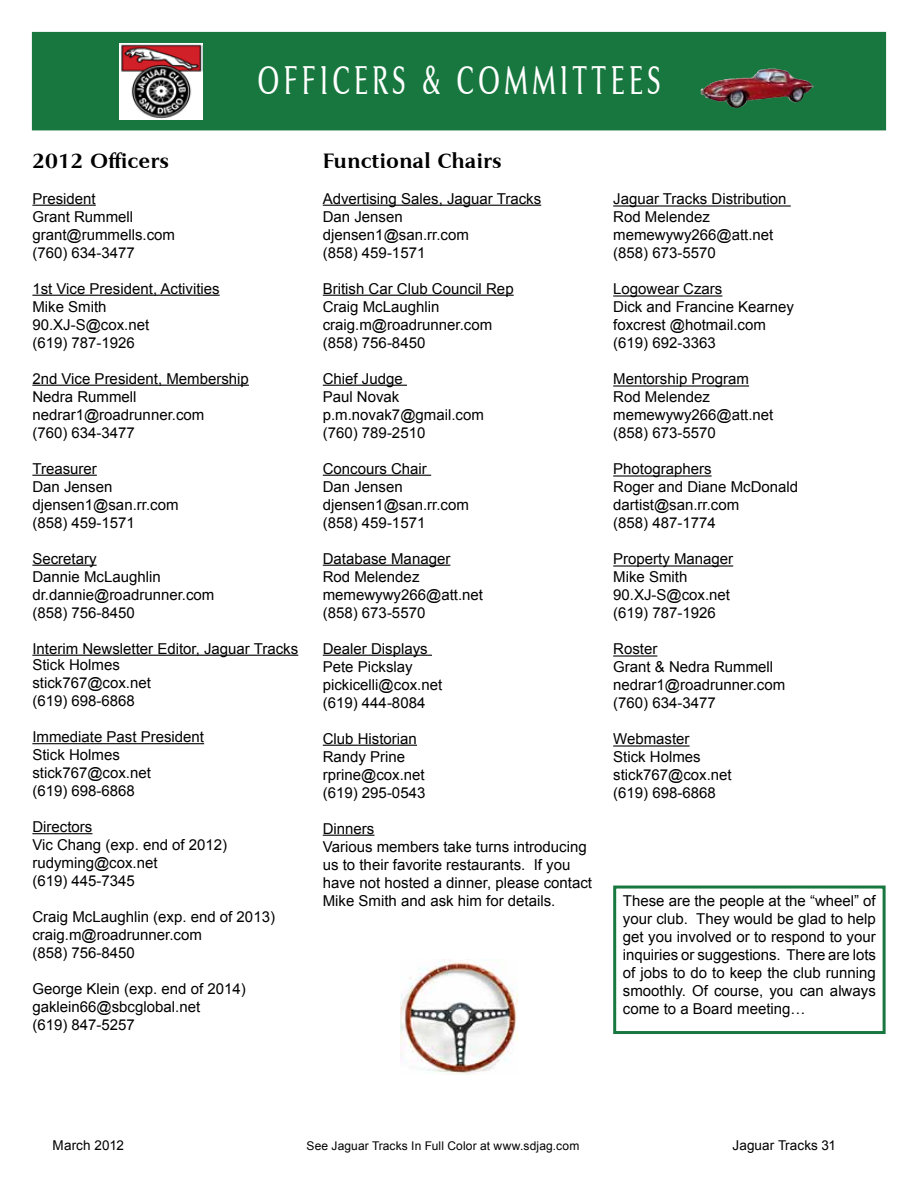
<style>
.page{position:relative;width:918px;height:1188px;background:#fff}
.page>*{position:absolute;margin:0;border:0;box-sizing:border-box;transform-origin:0 0}
.t1{font:40.5px "Jaguar JC Book";letter-spacing:.16em;color:#fff;scale:.67 1}
.t2{font:21px "Jaguar JC Bold";color:#000}
.t3{font:15px/18px "Arial";color:#000}
.t4{font:13.5px "Arial";letter-spacing:.005em;color:#000}
.t5{font:12px "Arial";letter-spacing:.01em;color:#000}
</style>
<div class="page">
<div style="left:32px;top:32px;width:854px;height:98px;background:#17773e"></div>
<hr style="left:32px;top:205px;width:64px;height:1px;background:#000">
<hr style="left:32px;top:295px;width:188px;height:1px;background:#000">
<hr style="left:32px;top:385px;width:217px;height:1px;background:#000">
<hr style="left:32px;top:475px;width:65px;height:1px;background:#000">
<hr style="left:32px;top:565px;width:65px;height:1px;background:#000">
<hr style="left:32px;top:655px;width:266px;height:1px;background:#000">
<hr style="left:32px;top:743px;width:172px;height:1px;background:#000">
<hr style="left:32px;top:833px;width:60px;height:1px;background:#000">
<hr style="left:323px;top:205px;width:218px;height:1px;background:#000">
<hr style="left:323px;top:295px;width:191px;height:1px;background:#000">
<hr style="left:323px;top:385px;width:84px;height:1px;background:#000">
<hr style="left:323px;top:475px;width:108px;height:1px;background:#000">
<hr style="left:323px;top:565px;width:127px;height:1px;background:#000">
<hr style="left:323px;top:655px;width:109px;height:1px;background:#000">
<hr style="left:323px;top:745px;width:94px;height:1px;background:#000">
<hr style="left:323px;top:835px;width:51px;height:1px;background:#000">
<hr style="left:613px;top:205px;width:178px;height:2px;background:#000">
<hr style="left:613px;top:295px;width:109px;height:2px;background:#000">
<hr style="left:613px;top:385px;width:136px;height:2px;background:#000">
<hr style="left:613px;top:475px;width:99px;height:2px;background:#000">
<hr style="left:613px;top:565px;width:120px;height:2px;background:#000">
<hr style="left:613px;top:655px;width:44px;height:2px;background:#000">
<hr style="left:613px;top:745px;width:77px;height:2px;background:#000">
<img style="left:119px;top:44px;width:83px;height:75px">
<div style="left:613px;top:886px;width:273px;height:148px;border:3px solid #17773e"></div>
<img style="left:700px;top:69px;width:113px;height:39px">
<img style="left:401px;top:960px;width:116px;height:115px">
<h1 class="t1" style="left:257px;top:56px;width:66px">OFFICERS</h1>
<h1 class="t1" style="left:422px;top:56px;width:118px">&amp; COMMI</h1>
<h1 class="t1" style="left:573px;top:56px;width:82px">TTEES</h1>
<h2 class="t2" style="left:32px;top:148px;width:138px">2012 Officers</h2>
<p class="t3" style="left:32px;top:190px;width:144px">President<br>Grant Rummell grant@rummells.com (760) 634-3477</p>
<p class="t3" style="left:32px;top:280px;width:189px">1st Vice President, Activities<br>Mike Smith<br>90.XJ-S@cox.net<br>(619) 787-1926</p>
<p class="t3" style="left:32px;top:370px;width:218px">2nd Vice President, Membership<br>Nedra Rummell nedrar1@roadrunner.com<br>(760) 634-3477</p>
<p class="t3" style="left:32px;top:460px;width:148px">Treasurer<br>Dan Jensen djensen1@san.rr.com (858) 459-1571</p>
<p class="t3" style="left:32px;top:550px;width:184px">Secretary<br>Dannie McLaughlin dr.dannie@roadrunner.com (858) 756-8450</p>
<p class="t3" style="left:32px;top:640px;width:267px;line-height:16.5px">Interim Newsletter Editor, Jaguar Tracks<br>Stick Holmes</p>
<p class="t3" style="left:32px;top:674px;width:120px">stick767@cox.net (619) 698-6868</p>
<p class="t3" style="left:32px;top:728px;width:173px">Immediate Past President<br>Stick Holmes stick767@cox.net<br>(619) 698-6868</p>
<p class="t3" style="left:32px;top:818px;width:196px">Directors<br>Vic Chang (exp. end of 2012) rudyming@cox.net<br>(619) 445-7345</p>
<p class="t3" style="left:32px;top:908px;width:244px">Craig McLaughlin (exp. end of 2013) craig.m@roadrunner.com<br>(858) 756-8450</p>
<p class="t3" style="left:32px;top:980px;width:215px">George Klein (exp. end of 2014) gaklein66@sbcglobal.net<br>(619) 847-5257</p>
<h2 class="t2" style="left:323px;top:148px;width:180px">Functional Chairs</h2>
<p class="t3" style="left:323px;top:190px;width:220px">Advertising Sales, Jaguar Tracks<br>Dan Jensen djensen1@san.rr.com<br>(858) 459-1571</p>
<p class="t3" style="left:323px;top:280px;width:192px">British Car Club Council Rep<br>Craig McLaughlin craig.m@roadrunner.com (858) 756-8450</p>
<p class="t3" style="left:323px;top:370px;width:163px">Chief Judge<br>Paul Novak p.m.novak7@gmail.com (760) 789-2510</p>
<p class="t3" style="left:323px;top:460px;width:148px">Concours Chair<br>Dan Jensen djensen1@san.rr.com (858) 459-1571</p>
<p class="t3" style="left:323px;top:550px;width:162px">Database Manager<br>Rod Melendez memewywy266@att.net (858) 673-5570</p>
<p class="t3" style="left:323px;top:640px;width:121px">Dealer Displays<br>Pete Pickslay pickicelli@cox.net (619) 444-8084</p>
<p class="t3" style="left:323px;top:730px;width:104px">Club Historian<br>Randy Prine rprine@cox.net (619) 295-0543</p>
<p class="t3" style="left:323px;top:820px;width:271px">Dinners<br>Various members take turns introducing us to their favorite restaurants. If you have not hosted a dinner, please contact<br>Mike Smith and ask him for details.</p>
<p class="t3" style="left:613px;top:190px;width:175px">Jaguar Tracks Distribution<br>Rod Melendez memewywy266@att.net (858) 673-5570</p>
<p class="t3" style="left:613px;top:280px;width:182px">Logowear Czars<br>Dick and Francine Kearney foxcrest @hotmail.com (619) 692-3363</p>
<p class="t3" style="left:613px;top:370px;width:162px">Mentorship Program<br>Rod Melendez memewywy266@att.net (858) 673-5570</p>
<p class="t3" style="left:613px;top:460px;width:187px">Photographers<br>Roger and Diane McDonald dartist@san.rr.com<br>(858) 487-1774</p>
<p class="t3" style="left:613px;top:550px;width:122px">Property Manager<br>Mike Smith<br>90.XJ-S@cox.net (619) 787-1926</p>
<p class="t3" style="left:613px;top:640px;width:173px">Roster<br>Grant &amp; Nedra Rummell nedrar1@roadrunner.com (760) 634-3477</p>
<p class="t3" style="left:613px;top:730px;width:120px">Webmaster<br>Stick Holmes stick767@cox.net (619) 698-6868</p>
<p class="t3" style="left:623px;top:892px;width:254px;text-align:justify">These are the people at the “wheel” of your club. They would be glad to help get you involved or to respond to your inquiries or suggestions. There are lots of jobs to do to keep the club running smoothly. Of course, you can always come to a Board meeting…</p>
<p class="t4" style="left:53px;top:1137px;width:73px">March 2012</p>
<p class="t5" style="left:307px;top:1138px;width:274px">See Jaguar Tracks In Full Color at www.sdjag.com</p>
<p class="t4" style="left:733px;top:1137px;width:105px">Jaguar Tracks 31</p>
</div>
